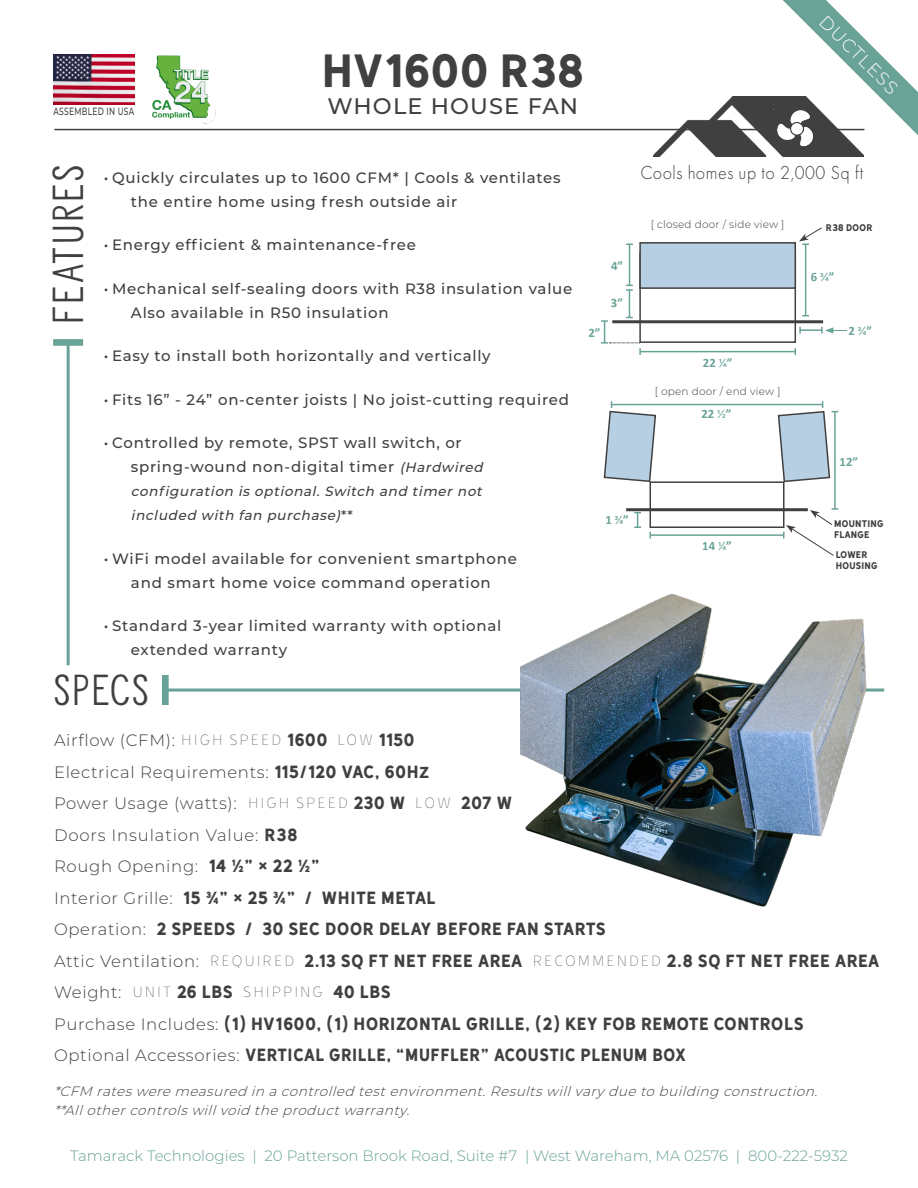
<style>
.page{position:relative;width:918px;height:1188px;background:#fff}
.page>*{position:absolute;margin:0;border:0;box-sizing:border-box;transform-origin:0 0}
.t1{font:43.5px "Hanley Sans";letter-spacing:.02em;color:#404040}
.t2{font:40.5px "Hanley Slim Sans";letter-spacing:.06em;color:#404040;scale:1.12 1}
.t3{font:500 22.5px "Montserrat";letter-spacing:.05em;color:#404040}
.t4{font:300 19.5px "Futura PT";letter-spacing:.03em;color:#404040;scale:.93 1}
.t5{font:300 18px "Montserrat";color:#fff}
.t6{font:16.5px "Hanley Sans";letter-spacing:.03em;color:#404040}
.t7{font:300 16.5px "Montserrat";letter-spacing:.04em;color:#404040}
.t8{font:16.5px "Hanley Sans Inline Only";letter-spacing:.04em;color:#404040}
.t9{font:500 15px/24px "Montserrat";letter-spacing:.05em;color:#404040}
.Body_Text{font:300 15px "Montserrat";color:#69a297}
.t10{font:italic 300 13.5px "Montserrat";color:#404040}
.t11{font:italic 500 13.5px/24px "Montserrat";color:#404040}
.t12{font:700 12.75px "Calibri";color:#69a297}
.t13{font:12.75px "Calibri";color:#69a297}
.t14{font:300 10.5px "Montserrat";letter-spacing:.02em;color:#404040}
.t15{font:500 10.5px "Montserrat";letter-spacing:.04em;color:#404040;scale:.71 1}
.t16{font:9px/10.8px "Hanley Sans";letter-spacing:.03em;color:#404040}
.s1{font-style:italic;font-size:13.5px}
.s2{font-style:normal}
.s3{font-weight:400}
.s4{font-weight:700}
.s5{font-family:"Hanley Sans Inline Only";font-weight:400}
.s6{font-family:"Hanley Sans";font-weight:400}
.s7{font-family:"Hanley Sans";font-weight:400;font-size:14.85px}
.s8{font-family:"Montserrat";font-weight:300}
.s9{font-family:"Hanley Sans Inline Only"}
.s10{font-family:"Hanley Sans"}
</style>
<div class="page">
<hr style="left:165px;top:689px;width:719px;height:3px;background:#69a297">
<div style="left:162px;top:675px;width:7px;height:30px;background:#69a297"></div>
<img style="left:202px;top:109px;width:14px;height:15px">
<hr style="left:54px;top:129px;width:810px;height:1px;background:#404040">
<img style="left:152px;top:55px;width:61px;height:65px">
<img style="left:53px;top:54px;width:81px;height:51px">
<img style="left:654px;top:96px;width:209px;height:60px">
<img style="left:774px;top:109px;width:40px;height:41px">
<hr style="left:67px;top:342px;width:3px;height:323px;background:#69a297">
<div style="left:53px;top:339px;width:30px;height:7px;background:#69a297"></div>
<svg style="left:783px;top:0;width:135px;height:135px"></svg>
<div style="left:639px;top:252px;width:157px;height:91px;border:2px solid #404040"></div>
<div style="left:639px;top:242px;width:157px;height:47px;background:#b6cfe3;border:2px solid #404040"></div>
<hr style="left:612px;top:320px;width:211px;height:3px;background:#404040">
<hr style="left:805px;top:244px;width:1px;height:72px;background:#69a297">
<hr style="left:640px;top:351px;width:155px;height:1px;background:#69a297">
<hr style="left:629px;top:244px;width:1px;height:41px;background:#69a297">
<hr style="left:800px;top:329px;width:22px;height:2px;background:#69a297">
<svg style="left:799px;top:327px;width:2px;height:7px"></svg>
<svg style="left:821px;top:327px;width:26px;height:7px"></svg>
<div style="left:650px;top:481px;width:134px;height:47px;border:2px solid #404040"></div>
<hr style="left:626px;top:508px;width:182px;height:3px;background:#404040">
<hr style="left:650px;top:534px;width:134px;height:2px;background:#69a297">
<hr style="left:612px;top:404px;width:211px;height:1px;background:#69a297">
<svg style="left:603px;top:401px;width:54px;height:82px"></svg>
<hr style="left:834px;top:412px;width:2px;height:97px;background:#69a297">
<svg style="left:777px;top:401px;width:61px;height:82px"></svg>
<svg style="left:783px;top:508px;width:55px;height:48px"></svg>
<svg style="left:601px;top:285px;width:40px;height:70px"></svg>
<svg style="left:634px;top:512px;width:7px;height:16px"></svg>
<svg style="left:799px;top:227px;width:23px;height:18px"></svg>
<img style="left:521px;top:594px;width:356px;height:313px">
<p class="t1" style="left:322px;top:44px;width:264px">HV1600 R38</p>
<p class="t15" style="left:53px;top:104px;width:116px">ASSEMBLED IN USA</p>
<p class="t3" style="left:327px;top:90px;width:252px">WHOLE HOUSE FAN</p>
<p class="t5" style="left:831px;top:10px;width:104px;rotate:45deg">DUCTLESS</p>
<p class="t2" style="left:36px;top:324px;width:143px;rotate:-90deg">FEATURES</p>
<p class="t9" style="left:131px;top:165px;width:431px;text-indent:-27px">• Quickly circulates up to 1600 CFM* | Cools &amp; ventilates the entire home using fresh outside air</p>
<p class="t9" style="left:104px;top:232px;width:313px">• Energy efficient &amp; maintenance-free</p>
<p class="t9" style="left:131px;top:276px;width:443px;text-indent:-27px">• Mechanical self-sealing doors with R38 insulation value<br>Also available in R50 insulation</p>
<p class="t9" style="left:104px;top:343px;width:388px">• Easy to install both horizontally and vertically</p>
<p class="t9" style="left:104px;top:387px;width:466px">• Fits 16” - 24” on-center joists | No joist-cutting required</p>
<p class="t9" style="left:131px;top:430px;width:357px;text-indent:-27px">• Controlled by remote, SPST wall switch, or spring-wound non-digital timer <span class="s1">(Hardwired</span></p>
<p class="t11" style="left:131px;top:479px;width:356px">configuration is optional. Switch and timer not included with fan purchase)<span class="s2">* *</span></p>
<p class="t9" style="left:104px;top:546px;width:415px;text-align:center">• WiFi model available for convenient smartphone and smart home voice command operation</p>
<p class="t9" style="left:131px;top:613px;width:372px;text-indent:-27px">• Standard 3-year limited warranty with optional extended warranty</p>
<p class="t2" style="left:54px;top:657px;width:86px">SPECS</p>
<p class="t12" style="left:588px;top:324px;width:14px">2”</p>
<p class="t12" style="left:611px;top:257px;width:14px">4”</p>
<p class="t12" style="left:611px;top:294px;width:14px">3”</p>
<p class="t4" style="left:640px;top:161px;width:241px">Cools homes up to 2,000 Sq ft</p>
<p class="t14" style="left:651px;top:217px;width:135px">[ closed door / side view ]</p>
<p class="t12" style="left:703px;top:354px;width:31px">22 <span class="s3">1/4</span>”</p>
<p class="t14" style="left:655px;top:384px;width:127px">[ open door / end view ]</p>
<p class="t12" style="left:701px;top:405px;width:31px">22 <span class="s3">1/2</span>”</p>
<p class="t16" style="left:826px;top:222px;width:48px">R38 DOOR</p>
<p class="t13" style="left:811px;top:268px;width:25px"><span class="s4">6</span> 3/4<span class="s4">”</span></p>
<p class="t13" style="left:849px;top:322px;width:25px"><span class="s4">2</span> 3/4<span class="s4">”</span></p>
<p class="t12" style="left:840px;top:452px;width:20px">12”</p>
<p class="t13" style="left:605px;top:511px;width:25px"><span class="s4">1</span> 3/4<span class="s4">”</span></p>
<p class="t12" style="left:702px;top:537px;width:31px">14 <span class="s3">1/4</span>”</p>
<p class="t16" style="left:834px;top:518px;width:51px">MOUNTING<br>FLANGE</p>
<p class="t16" style="left:836px;top:549px;width:43px">LOWER<br>HOUSING</p>
<p class="t7" style="left:54px;top:729px;width:362px">Airflow (CFM): <span class="s5">HIGH SPEED</span> <span class="s6">1600</span> <span class="s5">LOW</span> <span class="s6">1150</span></p>
<p class="t7" style="left:54px;top:760px;width:377px">Electrical Requirements: <span class="s6">115/120 VAC, 60H</span><span class="s7">Z</span></p>
<p class="t7" style="left:54px;top:792px;width:459px">Power Usage (watts): <span class="s5">HIGH SPEED</span> <span class="s6">230 W</span> <span class="s5">LOW</span> <span class="s6">207 W</span></p>
<p class="t7" style="left:54px;top:823px;width:245px">Doors Insulation Value: <span class="s6">R38</span></p>
<p class="t7" style="left:54px;top:855px;width:267px">Rough Opening: <span class="s6">14 1/2” × 22 1/2”</span></p>
<p class="t6" style="left:54px;top:887px;width:383px"><span class="s8">Interior Grille:</span> 15 3/4” × 25 3/4” / WHITE METAL</p>
<p class="t6" style="left:54px;top:919px;width:553px"><span class="s8">Operation:</span> 2 SPEEDS / 30 SEC DOOR DELAY BEFORE FAN STARTS</p>
<p class="t6" style="left:54px;top:950px;width:827px"><span class="s8">Attic Ventilation:</span> <span class="s9">REQUIRED</span> 2.13 SQ FT NET FREE AREA <span class="s9">RECOMMENDED</span> 2.8 SQ FT NET FREE AREA</p>
<p class="t8" style="left:54px;top:982px;width:338px"><span class="s8">Weight:</span> UNIT <span class="s10">26 LBS</span> SHIPPING <span class="s10">40 LBS</span></p>
<p class="t6" style="left:54px;top:1013px;width:751px"><span class="s8">Purchase Includes:</span> (1) HV1600, (1) HORIZONTAL GRILLE, (2) KEY FOB REMOTE CONTROLS</p>
<p class="t6" style="left:54px;top:1045px;width:634px"><span class="s8">Optional Accessories:</span> VERTICAL GRILLE, “MUFFLER” ACOUSTIC PLENUM BOX</p>
<p class="t10" style="left:54px;top:1082px;width:770px">*CFM rateswere measured in a controlled testenvironment.Resultswillvary due to building construction.</p>
<p class="t10" style="left:54px;top:1101px;width:362px">**Allothercontrolswillvoid the productwarranty.</p>
<p class="Body_Text" style="left:70px;top:1145px;width:779px">Tamarack Technologies | 20 Patterson Brook Road, Suite #7 | West Wareham, MA 02576 | 800-222-5932</p>
</div>
